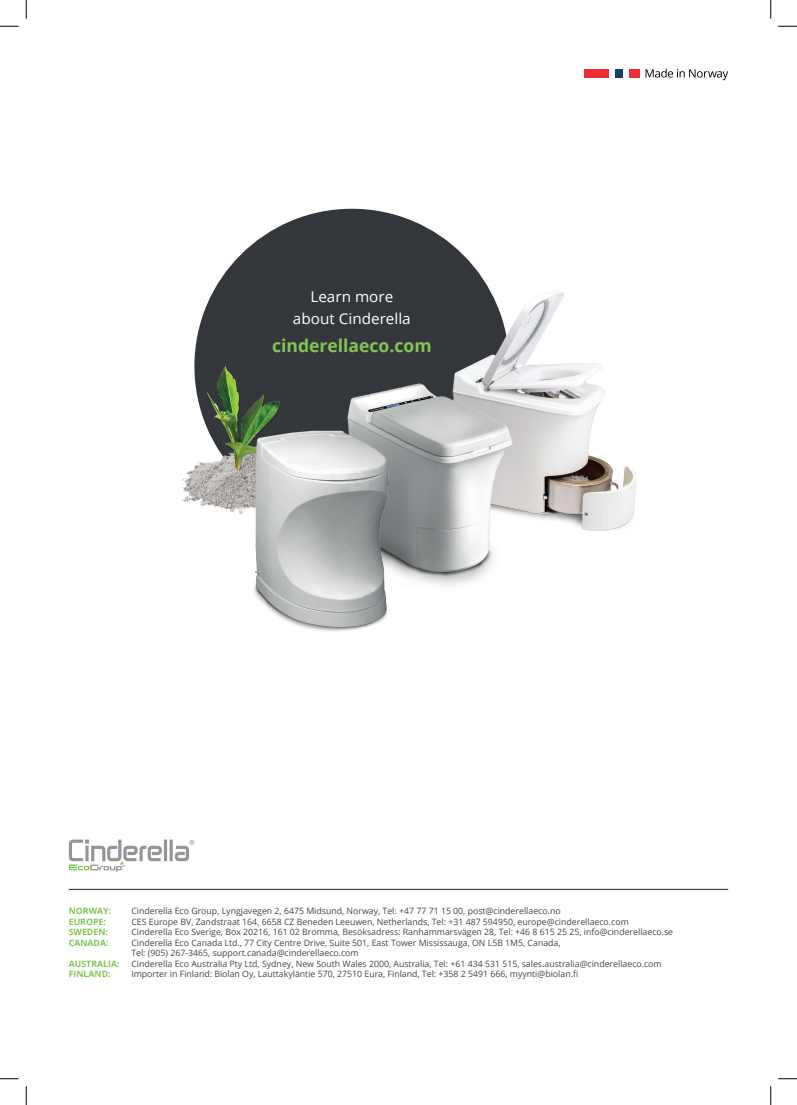
<style>
.page{position:relative;width:797px;height:1105px;background:#fff}
.page>*{position:absolute;margin:0;border:0;box-sizing:border-box;transform-origin:0 0}
.t1{font:700 17.5px "Open Sans";color:#83c555}
.t2{font:14.88px/22.4px "Open Sans";color:#fff;text-align:center}
.t3{font:8.75px/10.5px "Open Sans";color:#464748}
.t4{font:700 8.75px "Open Sans";color:#83c555}
</style>
<div class="page">
<svg style="left:69px;top:839px;width:125px;height:33px"></svg>
<div style="left:194px;top:209px;width:315px;height:314px;background:#33373b;border-radius:50%"></div>
<img style="left:181px;top:471px;width:8px;height:31px">
<img style="left:197px;top:366px;width:84px;height:94px">
<img style="left:189px;top:460px;width:38px;height:50px">
<img style="left:467px;top:278px;width:170px;height:253px">
<img style="left:349px;top:367px;width:179px;height:218px">
<img style="left:227px;top:409px;width:189px;height:223px">
<hr style="left:69px;top:889px;width:659px;height:1px;background:#464748">
<div style="left:628px;top:69px;width:11px;height:8px;background:#ee2e33"></div>
<div style="left:614px;top:69px;width:8px;height:8px;background:#173d6c"></div>
<div style="left:584px;top:69px;width:25px;height:8px;background:#ee2e33"></div>
<svg style="left:645px;top:69px;width:83px;height:11px"></svg>
<svg style="left:0;top:25px;width:19px;height:2px"></svg>
<svg style="left:778px;top:25px;width:19px;height:2px"></svg>
<svg style="left:0;top:1078px;width:19px;height:1px"></svg>
<svg style="left:778px;top:1078px;width:19px;height:1px"></svg>
<svg style="left:25px;top:0;width:2px;height:19px"></svg>
<svg style="left:25px;top:1086px;width:2px;height:19px"></svg>
<svg style="left:770px;top:0;width:1px;height:19px"></svg>
<svg style="left:770px;top:1086px;width:1px;height:19px"></svg>
<h2 class="t2" style="left:293px;top:285px;width:119px">Learn more about Cinderella</h2>
<h1 class="t1" style="left:272px;top:333px;width:161px">cinderellaeco.com</h1>
<p class="t4" style="left:69px;top:905px;width:44px">NORWAY:</p>
<p class="t3" style="left:131px;top:906px;width:431px">Cinderella Eco Group, Lyngjavegen 2, 6475 Midsund, Norway, Tel: +47 77 71 15 00, post@cinderellaeco.no</p>
<p class="t4" style="left:69px;top:916px;width:39px">EUROPE:</p>
<p class="t3" style="left:131px;top:916px;width:499px">CES Europe BV, Zandstraat 164, 6658 CZ Beneden Leeuwen, Netherlands, Tel: +31 487 594950, europe@cinderellaeco.com</p>
<p class="t4" style="left:69px;top:926px;width:41px">SWEDEN:</p>
<p class="t3" style="left:131px;top:927px;width:543px">Cinderella Eco Sverige, Box 20216, 161 02 Bromma, Besöksadress: Ranhammarsvägen 28, Tel: +46 8 615 25 25, info@cinderellaeco.se</p>
<p class="t4" style="left:69px;top:937px;width:41px">CANADA:</p>
<p class="t3" style="left:131px;top:937px;width:431px">Cinderella Eco Canada Ltd., 77 City Centre Drive, Suite 501, East Tower Mississauga, ON L5B 1M5, Canada,<br>Tel: (905) 267-3465, support.canada@cinderellaeco.com</p>
<p class="t4" style="left:69px;top:958px;width:52px">AUSTRALIA:</p>
<p class="t3" style="left:131px;top:958px;width:532px">Cinderella Eco Australia Pty Ltd, Sydney, New South Wales 2000, Australia, Tel: +61 434 531 515, sales.australia@cinderellaeco.com</p>
<p class="t4" style="left:69px;top:968px;width:43px">FINLAND:</p>
<p class="t3" style="left:131px;top:969px;width:448px">Importer in Finland: Biolan Oy, Lauttakyläntie 570, 27510 Eura, Finland, Tel: +358 2 5491 666, myynti@biolan.fi</p>
</div>
